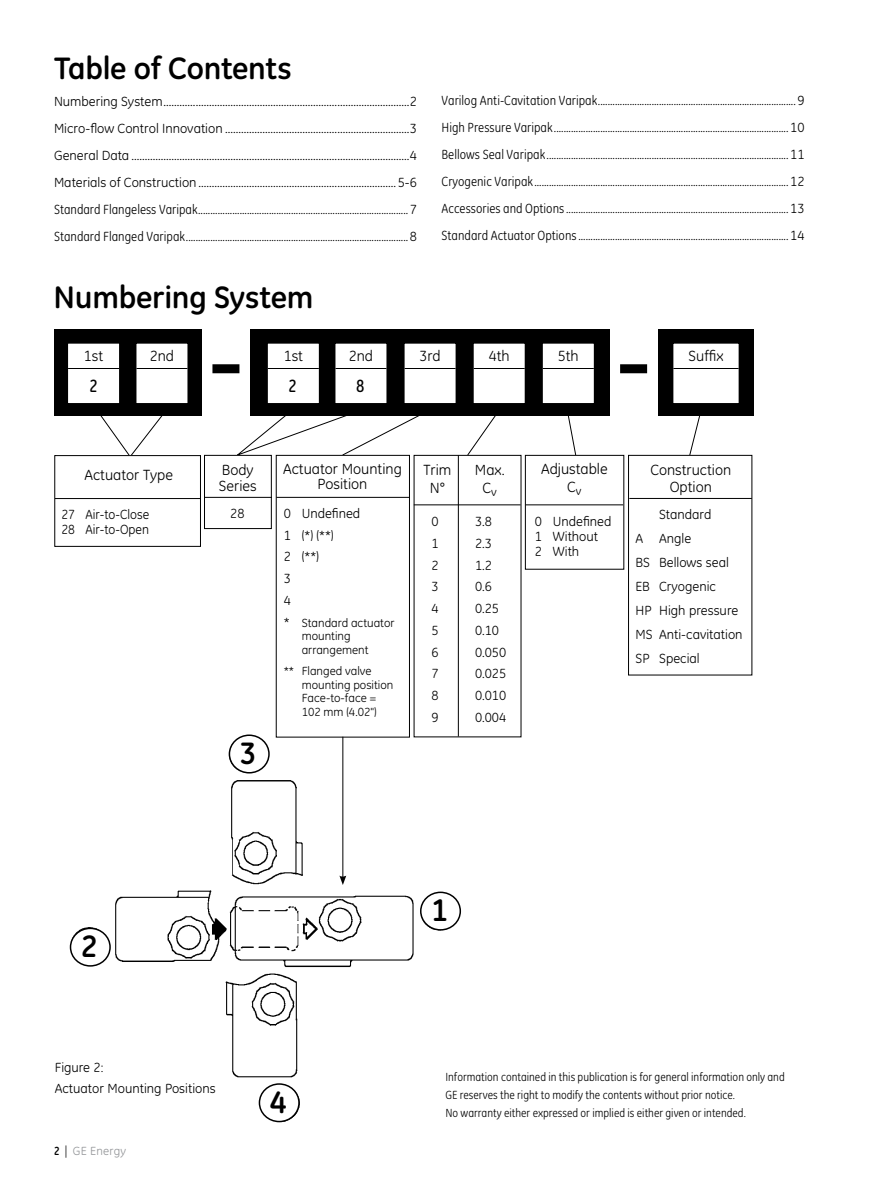
<style>
.page{position:relative;width:891px;height:1188px;background:#fff}
.page>*{position:absolute;margin:0;border:0;box-sizing:border-box;transform-origin:0 0}
.t1{font:700 31.5px "GE Inspira";letter-spacing:-.005em;color:#000}
.t2{font:500 18px "GE Inspira Cond";color:#000}
.t3{font:15px/18px "GE Inspira";color:#000;text-align:center}
.t4{font:13.5px/27px "GE Inspira Cond";color:#000}
.t5{font:13.5px/24px "GE Inspira";color:#000}
.t6{font:13.5px/15px "GE Inspira";color:#000;scale:.95 1}
.t7{font:12px/18px "GE Inspira Cond";color:#000}
.t8{font:12px/13.5px "GE Inspira";color:#000}
.t9{font:12px "GE Inspira";letter-spacing:.02em;color:#939598}
.s1{font-family:"GE Inspira"}
.s2{font-size:13.5px}
.s3{font-family:"GE Inspira Cond";font-weight:700;color:#000}
.s4{font-family:"GE Inspira Cond";color:#000}
</style>
<div class="page">
<svg style="left:234px;top:410px;width:195px;height:47px"></svg>
<svg style="left:467px;top:416px;width:33px;height:39px"></svg>
<svg style="left:567px;top:416px;width:10px;height:39px"></svg>
<svg style="left:689px;top:416px;width:16px;height:39px"></svg>
<div style="left:658px;top:329px;width:96px;height:87px;background:#000"></div>
<svg style="left:100px;top:416px;width:63px;height:39px"></svg>
<div style="left:251px;top:329px;width:359px;height:87px;background:#000"></div>
<div style="left:54px;top:329px;width:147px;height:87px;background:#000"></div>
<div style="left:212px;top:364px;width:27px;height:9px;background:#000"></div>
<div style="left:204px;top:455px;width:68px;height:74px;border:1px solid #000"></div>
<hr style="left:204px;top:497px;width:68px;height:1px;background:#000">
<div style="left:628px;top:455px;width:124px;height:220px;border:1px solid #000"></div>
<hr style="left:629px;top:498px;width:123px;height:1px;background:#000">
<div style="left:525px;top:455px;width:99px;height:115px;border:1px solid #000"></div>
<hr style="left:525px;top:505px;width:98px;height:1px;background:#000">
<div style="left:67px;top:343px;width:53px;height:61px;background:#fff"></div>
<hr style="left:68px;top:368px;width:51px;height:1px;background:#000">
<div style="left:67px;top:342px;width:54px;height:63px;border:2px solid #000"></div>
<div style="left:267px;top:343px;width:53px;height:61px;background:#fff"></div>
<hr style="left:268px;top:368px;width:51px;height:1px;background:#000">
<div style="left:266px;top:342px;width:54px;height:63px;border:2px solid #000"></div>
<div style="left:673px;top:343px;width:66px;height:61px;background:#fff"></div>
<hr style="left:673px;top:368px;width:66px;height:1px;background:#000">
<div style="left:672px;top:342px;width:68px;height:63px;border:2px solid #000"></div>
<div style="left:136px;top:343px;width:52px;height:61px;background:#fff"></div>
<hr style="left:136px;top:368px;width:51px;height:1px;background:#000">
<div style="left:135px;top:342px;width:54px;height:63px;border:2px solid #000"></div>
<div style="left:335px;top:343px;width:52px;height:61px;background:#fff"></div>
<hr style="left:335px;top:368px;width:51px;height:1px;background:#000">
<div style="left:334px;top:342px;width:54px;height:63px;border:2px solid #000"></div>
<div style="left:404px;top:343px;width:52px;height:61px;background:#fff"></div>
<hr style="left:405px;top:368px;width:51px;height:1px;background:#000">
<div style="left:403px;top:342px;width:54px;height:63px;border:2px solid #000"></div>
<div style="left:473px;top:343px;width:52px;height:61px;background:#fff"></div>
<hr style="left:474px;top:368px;width:51px;height:1px;background:#000">
<div style="left:472px;top:342px;width:54px;height:63px;border:2px solid #000"></div>
<div style="left:542px;top:343px;width:53px;height:61px;background:#fff"></div>
<hr style="left:543px;top:368px;width:51px;height:1px;background:#000">
<div style="left:541px;top:342px;width:54px;height:63px;border:2px solid #000"></div>
<div style="left:54px;top:455px;width:147px;height:92px;border:1px solid #000"></div>
<hr style="left:55px;top:498px;width:146px;height:1px;background:#000">
<div style="left:620px;top:364px;width:27px;height:9px;background:#000"></div>
<div style="left:276px;top:455px;width:134px;height:282px;border:1px solid #000"></div>
<hr style="left:276px;top:497px;width:134px;height:1px;background:#000">
<hr style="left:414px;top:505px;width:107px;height:1px;background:#000">
<hr style="left:458px;top:455px;width:1px;height:281px;background:#000">
<img style="left:71px;top:736px;width:386px;height:386px">
<div style="left:71px;top:928px;width:39px;height:38px;background:#fff;border-radius:50%"></div>
<div style="left:70px;top:928px;width:41px;height:39px;border:2px solid #000;border-radius:50%"></div>
<div style="left:229px;top:735px;width:40px;height:38px;background:#fff;border-radius:50%"></div>
<div style="left:229px;top:735px;width:41px;height:39px;border:2px solid #000;border-radius:50%"></div>
<div style="left:421px;top:892px;width:39px;height:38px;background:#fff;border-radius:50%"></div>
<div style="left:420px;top:892px;width:41px;height:39px;border:2px solid #000;border-radius:50%"></div>
<div style="left:259px;top:1084px;width:40px;height:38px;background:#fff;border-radius:50%"></div>
<div style="left:259px;top:1083px;width:41px;height:39px;border:2px solid #000;border-radius:50%"></div>
<h1 class="t1" style="left:54px;top:48px;width:239px">Table of Contents</h1>
<p class="t5" style="left:54px;top:88px;width:365px;line-height:27px;text-align:justify">Numbering System............................................................................................2<br>Micro-flow Control Innovation .....................................................................3<br>General Data ........................................................................................................4<br>Materials of Construction..........................................................................5-6</p>
<p class="t4" style="left:54px;top:196px;width:365px">Standard Flangeless Varipak......................................................................................<span class="s1">7<br></span>Standard Flanged Varipak...........................................................................................<span class="s1">8</span></p>
<h1 class="t1" style="left:54px;top:277px;width:261px">Numbering System</h1>
<p class="t4" style="left:442px;top:87px;width:365px;text-align:justify">Varilog Anti-Cavitation Varipak.................................................................................<span class="s1">9<br></span>High Pressure Varipak................................................................................................<span class="s1">10<br></span>Bellows Seal Varipak...................................................................................................<span class="s1">11<br></span>Cryogenic Varipak........................................................................................................<span class="s1">12<br></span>Accessories and Options...........................................................................................<span class="s1">13<br></span>Standard Actuator Options......................................................................................<span class="s1">14</span></p>
<p class="t3" style="left:84px;top:347px;width:21px">1st</p>
<h2 class="t2" style="left:90px;top:375px;width:10px">2</h2>
<p class="t3" style="left:150px;top:347px;width:26px">2nd</p>
<p class="t3" style="left:349px;top:347px;width:26px">2nd</p>
<p class="t3" style="left:420px;top:347px;width:22px">3rd</p>
<p class="t3" style="left:489px;top:347px;width:22px">4th</p>
<p class="t3" style="left:558px;top:347px;width:22px">5th</p>
<p class="t3" style="left:688px;top:347px;width:37px">Suffix</p>
<p class="t3" style="left:284px;top:347px;width:21px">1st</p>
<h2 class="t2" style="left:289px;top:375px;width:10px">2</h2>
<h2 class="t2" style="left:356px;top:375px;width:10px">8</h2>
<p class="t3" style="left:84px;top:466px;width:90px">Actuator Type</p>
<p class="t6" style="left:61px;top:507px;width:94px">27 Air-to-Close<br>28 Air-to-Open</p>
<p class="t3" style="left:219px;top:461px;width:39px;line-height:16.5px;text-align:left">Body<br>Series</p>
<p class="t5" style="left:230px;top:501px;width:16px">28</p>
<h1 class="t1" style="left:240px;top:733px;width:18px">3</h1>
<p class="t3" style="left:283px;top:461px;width:120px;line-height:15px">Actuator Mounting<br>Position</p>
<p class="t5" style="left:284px;top:503px;width:78px;line-height:21.8px">0 Undefined<br>1 (*) (**)<br>2 (**)<br>3<br>4</p>
<p class="t8" style="left:302px;top:616px;width:94px;text-indent:-18px"><span class="s2">*</span> Standard actuator mounting arrangement</p>
<p class="t8" style="left:302px;top:665px;width:93px;text-indent:-18px">** Flanged valve mounting position<br>Face-to-face =<br>102 mm (4.02")</p>
<p class="t3" style="left:423px;top:461px;width:29px">Trim<br>N°</p>
<p class="t3" style="left:475px;top:461px;width:31px">Max.<br>C<sub>v</sub></p>
<p class="t5" style="left:432px;top:510px;width:9px">0</p>
<p class="t5" style="left:475px;top:510px;width:18px">3.8</p>
<p class="t5" style="left:432px;top:531px;width:9px">1</p>
<p class="t5" style="left:475px;top:531px;width:18px">2.3</p>
<p class="t5" style="left:432px;top:553px;width:9px">2</p>
<p class="t5" style="left:475px;top:553px;width:18px">1.2</p>
<p class="t5" style="left:432px;top:575px;width:9px">3</p>
<p class="t5" style="left:475px;top:575px;width:18px">0.6</p>
<p class="t5" style="left:432px;top:597px;width:9px">4</p>
<p class="t5" style="left:475px;top:597px;width:26px">0.25</p>
<p class="t5" style="left:432px;top:618px;width:9px">5</p>
<p class="t5" style="left:475px;top:618px;width:26px">0.10</p>
<p class="t5" style="left:432px;top:640px;width:9px">6</p>
<p class="t5" style="left:475px;top:640px;width:33px">0.050</p>
<p class="t5" style="left:432px;top:662px;width:9px">7</p>
<p class="t5" style="left:475px;top:662px;width:33px">0.025</p>
<p class="t5" style="left:432px;top:684px;width:9px">8</p>
<p class="t5" style="left:475px;top:684px;width:33px">0.010</p>
<p class="t5" style="left:432px;top:705px;width:9px">9</p>
<p class="t5" style="left:475px;top:705px;width:33px">0.004</p>
<p class="t3" style="left:541px;top:460px;width:68px">Adjustable<br>C<sub>v</sub></p>
<p class="t5" style="left:535px;top:514px;width:78px;line-height:15px">0 Undefined<br>1 Without<br>2 With</p>
<p class="t3" style="left:650px;top:462px;width:82px;line-height:16.5px">Construction<br>Option</p>
<p class="t5" style="left:636px;top:502px;width:109px;text-indent:24px">Standard<br>A Angle<br>BS Bellows seal<br>EB Cryogenic<br>HP High pressure<br>MS Anti-cavitation<br>SP Special</p>
<h1 class="t1" style="left:81px;top:926px;width:18px">2</h1>
<h1 class="t1" style="left:431px;top:890px;width:18px">1</h1>
<p class="t5" style="left:55px;top:1057px;width:162px;line-height:21px">Figure 2:<br>Actuator Mounting Positions</p>
<p class="t7" style="left:445px;top:1068px;width:341px">Information contained in this publication is for general information only and<br>GE reserves the right to modify the contents without prior notice.<br>No warranty either expressed or implied is either given or intended.</p>
<h1 class="t1" style="left:270px;top:1082px;width:18px">4</h1>
<p class="t9" style="left:54px;top:1144px;width:74px"><span class="s3">2</span> <span class="s4">|</span> GE Energy</p>
</div>
